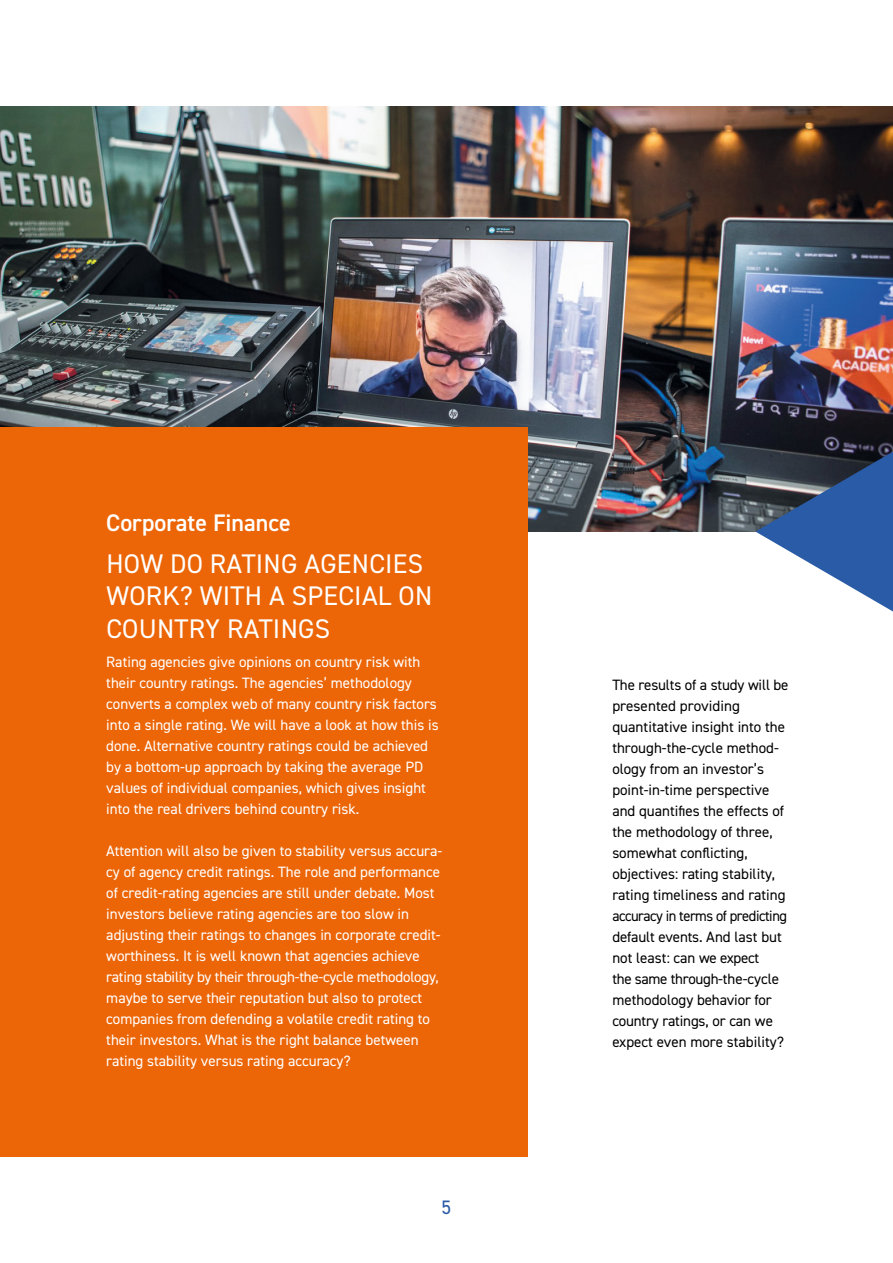
<style>
.page{position:relative;width:893px;height:1263px;background:#fff}
.page>*{position:absolute;margin:0;border:0;box-sizing:border-box;transform-origin:0 0}
.t1{font:27px/32.4px "DIN2014";letter-spacing:.01em;color:#fff}
.t2{font:600 24px "DIN2014";color:#fff}
.t3{font:19.5px "DIN2014";color:#295ba7}
.t4{font:15px/21px "DIN2014";color:#fff}
.t5{font:15px/21px "DIN2014";color:#000}
</style>
<div class="page">
<img style="left:0;top:106px;width:893px;height:425px">
<div style="left:0;top:427px;width:527px;height:730px;background:#ec6608"></div>
<svg style="left:755px;top:452px;width:138px;height:159px"></svg>
<h2 class="t2" style="left:106px;top:507px;width:186px">Corporate Finance</h2>
<h1 class="t1" style="left:106px;top:547px;width:327px">HOW DO RATING AGENCIES<br>WORK? WITH A SPECIAL ON<br>COUNTRY RATINGS</h1>
<p class="t4" style="left:106px;top:651px;width:334px">Rating agencies give opinions on country risk with their country ratings. The agencies’ methodology converts a complex web of many country risk factors into a single rating. We will have a look at how this is done. Alternative country ratings could be achieved by a bottom-up approach by taking the average PD values of individual companies, which gives insight into the real drivers behind country risk.</p>
<p class="t4" style="left:106px;top:840px;width:337px">Attention will also be given to stability versus accura&shy;cy of agency credit ratings. The role and performance of credit-rating agencies are still under debate. Most investors believe rating agencies are too slow in adjusting their ratings to changes in corporate credit&shy;worthiness. It is well known that agencies achieve rating stability by their through-the-cycle methodology, maybe to serve their reputation but also to protect companies from defending a volatile credit rating to their investors. What is the right balance between rating stability versus rating accuracy?</p>
<h3 class="t3" style="left:442px;top:1195px;width:11px">5</h3>
<p class="t5" style="left:612px;top:674px;width:178px">The results of a study will be presented providing quantitative insight into the through-the-cycle method&shy;ology from an investor’s point-in-time perspective and quantifies the effects of the methodology of three, somewhat conflicting, objectives: rating stability, rating timeliness and rating accuracy in terms of predicting default events. And last but not least: can we expect<br>the same through-the-cycle methodology behavior for country ratings, or can we expect even more stability?</p>
</div>
